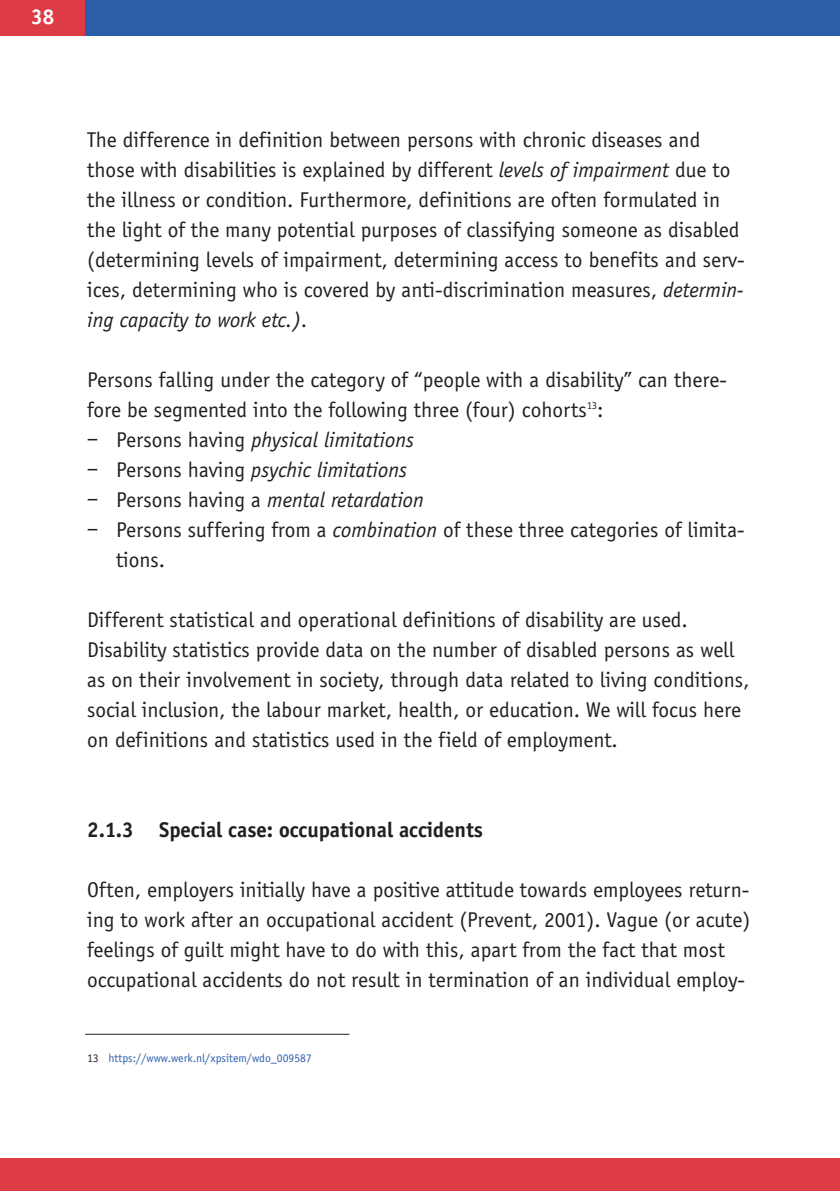
<style>
.page{position:relative;width:840px;height:1191px;background:#fff}
.page>*{position:absolute;margin:0;border:0;box-sizing:border-box;transform-origin:0 0}
.t1{font:22px/30px "Officina Sans";color:#231f20}
.t2{font:italic 22px "Officina Sans";color:#231f20}
.t3{font:700 22px "Officina Sans";color:#231f20}
.t4{font:700 22px "Officina Sans";color:#fff}
.t5{font:12px "Officina Sans";color:#2b5da9}
.s1{font-style:italic}
.s2{font-style:normal}
.s3{color:#231f20}
</style>
<div class="page">
<div style="left:0;top:1158px;width:839px;height:33px;background:#dd3c45"></div>
<div style="left:76px;top:0;width:763px;height:36px;background:#2b5da9"></div>
<div style="left:0;top:0;width:84px;height:36px;background:#dd3c45"></div>
<hr style="left:85px;top:1033px;width:264px;height:1px;background:#231f20">
<p class="t4" style="left:31px;top:4px;width:24px">38</p>
<p class="t1" style="left:87px;top:124px;width:658px">The difference in definition between persons with chronic diseases and those with disabilities is explained by different <span class="s1">levels of impairment</span> due to the illness or condition. Furthermore, definitions are often formulated in the light of the many potential purposes of classifying someone as disabled (determining levels of impairment, determining access to benefits and serv&shy;ices, determining who is covered by anti-discrimination measures, <span class="s1">determin&shy;ing capacity to work etc.).</span></p>
<p class="t1" style="left:87px;top:364px;width:641px">Persons falling under the category of “people with a disability” can there&shy;fore be segmented into the following three (four) cohorts<sup>13</sup>:</p>
<p class="t2" style="left:87px;top:426px;width:328px"><span class="s2">– Persons having</span> physical limitations</p>
<p class="t2" style="left:87px;top:456px;width:321px"><span class="s2">– Persons having</span> psychic limitations</p>
<p class="t2" style="left:87px;top:486px;width:338px"><span class="s2">– Persons having a</span> mental retardation</p>
<p class="t1" style="left:116px;top:514px;width:629px;text-indent:-29px">– Persons suffering from a <span class="s1">combination</span> of these three categories of limita&shy;tions.</p>
<p class="t1" style="left:87px;top:604px;width:663px">Different statistical and operational definitions of disability are used.<br>Disability statistics provide data on the number of disabled persons as well as on their involvement in society, through data related to living conditions, social inclusion, the labour market, health, or education. We will focus here on definitions and statistics used in the field of employment.</p>
<p class="t3" style="left:87px;top:816px;width:397px">2.1.3 Special case: occupational accidents</p>
<p class="t1" style="left:87px;top:874px;width:664px">Often, employers initially have a positive attitude towards employees return&shy;ing to work after an occupational accident (Prevent, 2001). Vague (or acute) feelings of guilt might have to do with this, apart from the fact that most occupational accidents do not result in termination of an individual employ-</p>
<p class="t5" style="left:87px;top:1051px;width:226px"><span class="s3">13</span> https://www.werk.nl/xpsitem/wdo_009587</p>
</div>
